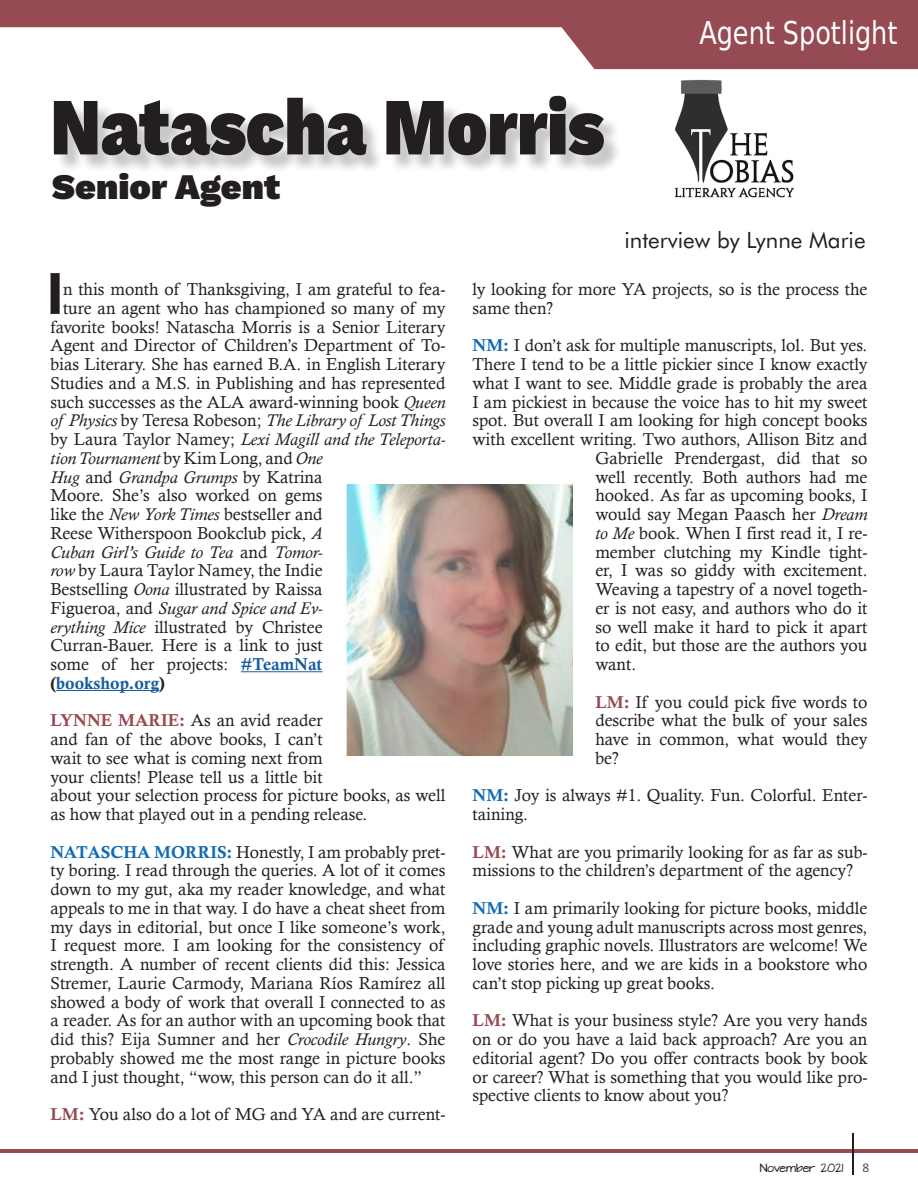
<style>
.page{position:relative;width:918px;height:1188px;background:#fff}
.page>*{position:absolute;margin:0;border:0;box-sizing:border-box;transform-origin:0 0}
.At_Presstime_Paragra{font:900 81px "Work Sans";color:#231f20;scale:.83 1}
.t1{font:55.95px "Maximum Impact";color:#231f20}
.At_Presstime_Paragra-2{font:900 36px "Work Sans";color:#231f20}
.t2{font:31.5px "DejaVu Sans Condensed";color:#fff;scale:.9 1}
.t3{font:22.5px "Futura BT";color:#231f20}
.t4{font:17.25px/18.8px "Calisto";color:#231f20}
.t5{font:italic 17.25px "Calisto";color:#231f20}
.t6{font:17.25px "Calis MT Bol";color:#175d9e}
.t7{font:300 13.5px "Calibri";color:#231f20}
.t8{font:10.2px "Architects Daughter";color:#231f20}
.s1{font-style:italic}
.s2{font-style:normal}
.s3{font-family:"Calis MT Bol";color:#175d9e}
.s4{color:#231f20}
.s5{font-family:"Calis MT Bol";color:#964a53}
.s6{font-family:"Calis MT Bol";color:#126cb3}
</style>
<div class="page">
<img style="left:657px;top:69px;width:167px;height:129px">
<svg style="left:0;top:0;width:918px;height:69px;fill:#964a53"></svg>
<hr style="left:0;top:1149px;width:918px;height:4px;background:#964a53">
<hr style="left:852px;top:1133px;width:2px;height:42px;background:#231f20">
<hr style="left:241px;top:671px;width:82px;height:1px;background:#175d9e">
<hr style="left:56px;top:690px;width:103px;height:1px;background:#175d9e">
<div style="left:56px;top:98px;width:566px;height:76px;background:#231f20;opacity:.25"></div>
<img style="left:346px;top:484px;width:227px;height:272px">
<p class="At_Presstime_Paragra" style="left:50px;top:80px;width:669px">Natascha Morris</p>
<p class="At_Presstime_Paragra-2" style="left:52px;top:166px;width:230px">Senior Agent</p>
<p class="t2" style="left:699px;top:8px;width:222px">Agent Spotlight</p>
<p class="t3" style="left:625px;top:226px;width:243px">interview by Lynne Marie</p>
<p class="t1" style="left:47px;top:259px;width:18px">I</p>
<p class="t4" style="left:63px;top:280px;width:384px">n this month of Thanksgiving, I am grateful to fea-</p>
<p class="t4" style="left:63px;top:299px;width:384px">ture an agent who has championed so many of my</p>
<p class="t4" style="left:50px;top:317px;width:397px">favorite books! Natascha Morris is a Senior Literary</p>
<p class="t4" style="left:50px;top:336px;width:397px">Agent and Director of Children’s Department of To-</p>
<p class="t4" style="left:50px;top:355px;width:397px">bias Literary. She has earned B.A. in English Literary</p>
<p class="t4" style="left:50px;top:374px;width:397px">Studies and a M.S. in Publishing and has represented</p>
<p class="t4" style="left:50px;top:392px;width:397px">such successes as the ALA award-winning book <span class="s1">Queen</span></p>
<p class="t5" style="left:50px;top:411px;width:397px">of Physics <span class="s2">by Teresa Robeson;</span> The Library of Lost Things</p>
<p class="t5" style="left:50px;top:429px;width:397px"><span class="s2">by Laura Taylor Namey;</span> Lexi Magill and the Teleporta-</p>
<p class="t5" style="left:50px;top:448px;width:274px">tion Tournament <span class="s2">by Kim Long, and</span> One</p>
<p class="t5" style="left:50px;top:467px;width:274px">Hug <span class="s2">and</span> Grandpa Grumps <span class="s2">by Katrina</span></p>
<p class="t4" style="left:50px;top:486px;width:274px">Moore. She’s also worked on gems</p>
<p class="t4" style="left:50px;top:505px;width:274px">like the <span class="s1">New York Times</span> bestseller and</p>
<p class="t4" style="left:50px;top:524px;width:274px">Reese Witherspoon Bookclub pick, <span class="s1">A</span></p>
<p class="t5" style="left:50px;top:542px;width:274px">Cuban Girl’s Guide to Tea <span class="s2">and</span> Tomor-</p>
<p class="t4" style="left:50px;top:561px;width:274px"><span class="s1">row</span> by Laura Taylor Namey, the Indie</p>
<p class="t4" style="left:50px;top:580px;width:274px">Bestselling <span class="s1">Oona</span> illustrated by Raissa</p>
<p class="t5" style="left:50px;top:598px;width:274px"><span class="s2">Figueroa, and</span> Sugar and Spice and Ev-</p>
<p class="t4" style="left:50px;top:617px;width:274px"><span class="s1">erything Mice</span> illustrated by Christee</p>
<p class="t4" style="left:50px;top:636px;width:274px">Curran-Bauer. Here is a link to just</p>
<p class="t4" style="left:50px;top:655px;width:274px">some of her projects: <span class="s3">#TeamNat</span></p>
<p class="t6" style="left:50px;top:673px;width:116px"><span class="s4">(</span>bookshop.org<span class="s4">)</span></p>
<p class="t4" style="left:50px;top:711px;width:397px"><span class="s5">LYNNE MARIE:</span> As an avid reader<br>and fan of the above books, I can’t<br>wait to see what is coming next from<br>your clients! Please tell us a little bit<br>about your selection process for picture books, as well as how that played out in a pending release.</p>
<p class="t4" style="left:50px;top:842px;width:397px;text-align:justify"><span class="s6">NATASCHA MORRIS:</span> Honestly, I am probably pret&shy;ty boring. I read through the queries. A lot of it comes down to my gut, aka my reader knowledge, and what appeals to me in that way. I do have a cheat sheet from my days in editorial, but once I like someone’s work, I request more. I am looking for the consistency of strength. A number of recent clients did this: Jessica Stremer, Laurie Carmody, Mariana Ríos Ramírez all showed a body of work that overall I connected to as a reader. As for an author with an upcoming book that did this? Eija Sumner and her <span class="s1">Crocodile Hungry</span>. She probably showed me the most range in picture books and I just thought, “wow, this person can do it all.”</p>
<p class="t4" style="left:50px;top:1105px;width:397px"><span class="s5">LM:</span> You also do a lot of MG and YA and are current-</p>
<p class="t4" style="left:472px;top:280px;width:397px">ly looking for more YA projects, so is the process the same then?</p>
<p class="t4" style="left:472px;top:336px;width:397px"><span class="s6">NM:</span> I don’t ask for multiple manuscripts, lol. But yes.</p>
<p class="t4" style="left:472px;top:355px;width:397px">There I tend to be a little pickier since I know exactly</p>
<p class="t4" style="left:472px;top:374px;width:397px">what I want to see. Middle grade is probably the area</p>
<p class="t4" style="left:472px;top:392px;width:397px">I am pickiest in because the voice has to hit my sweet</p>
<p class="t4" style="left:472px;top:411px;width:397px">spot. But overall I am looking for high concept books</p>
<p class="t4" style="left:472px;top:430px;width:397px">with excellent writing. Two authors, Allison Bitz and</p>
<p class="t4" style="left:595px;top:449px;width:274px">Gabrielle Prendergast, did that so</p>
<p class="t4" style="left:595px;top:467px;width:274px">well recently. Both authors had me</p>
<p class="t4" style="left:595px;top:486px;width:274px">hooked. As far as upcoming books, I</p>
<p class="t4" style="left:595px;top:505px;width:274px">would say Megan Paasch her <span class="s1">Dream</span></p>
<p class="t4" style="left:595px;top:524px;width:274px"><span class="s1">to Me</span> book. When I first read it, I re-</p>
<p class="t4" style="left:595px;top:542px;width:274px">member clutching my Kindle tight-</p>
<p class="t4" style="left:595px;top:561px;width:274px">er, I was so giddy with excitement.</p>
<p class="t4" style="left:595px;top:580px;width:274px">Weaving a tapestry of a novel togeth-</p>
<p class="t4" style="left:595px;top:599px;width:274px">er is not easy, and authors who do it</p>
<p class="t4" style="left:595px;top:617px;width:274px">so well make it hard to pick it apart</p>
<p class="t4" style="left:595px;top:636px;width:274px">to edit, but those are the authors you</p>
<p class="t4" style="left:595px;top:655px;width:42px">want.</p>
<p class="t4" style="left:595px;top:692px;width:274px;text-align:justify"><span class="s5">LM:</span> If you could pick five words to describe what the bulk of your sales have in common, what would they be?</p>
<p class="t4" style="left:472px;top:786px;width:397px"><span class="s6">NM:</span> Joy is always #1. Quality. Fun. Colorful. Enter&shy;taining.</p>
<p class="t4" style="left:472px;top:842px;width:397px"><span class="s5">LM:</span> What are you primarily looking for as far as sub&shy;missions to the children’s department of the agency?</p>
<p class="t4" style="left:472px;top:899px;width:397px;text-align:justify"><span class="s6">NM:</span> I am primarily looking for picture books, middle grade and young adult manuscripts across most genres, including graphic novels. Illustrators are welcome! We love stories here, and we are kids in a bookstore who can’t stop picking up great books.</p>
<p class="t4" style="left:472px;top:1011px;width:397px;text-align:justify"><span class="s5">LM:</span> What is your business style? Are you very hands on or do you have a laid back approach? Are you an editorial agent? Do you offer contracts book by book or career? What is something that you would like pro&shy;spective clients to know about you?</p>
<p class="t8" style="left:760px;top:1161px;width:85px">November 2021</p>
<p class="t7" style="left:862px;top:1159px;width:8px">8</p>
</div>
